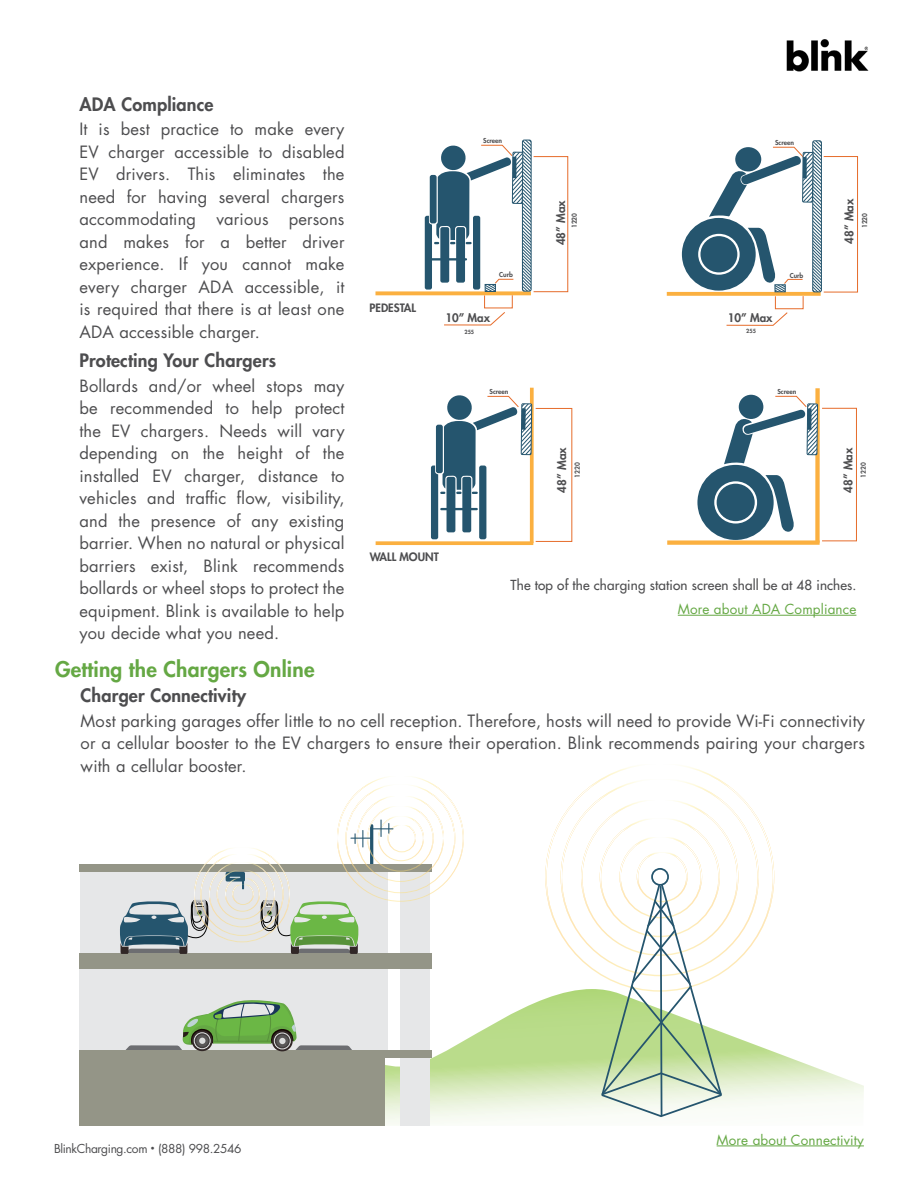
<style>
.page{position:relative;width:918px;height:1188px;background:#fff}
.page>*{position:absolute;margin:0;border:0;box-sizing:border-box;transform-origin:0 0}
.t1{font:800 21px "Futura Std";letter-spacing:.01em;color:#65a844}
.t2{font:800 18px "Futura Std";letter-spacing:.01em;color:#4d4d4f}
.t3{font:16.5px/22.5px "Futura Std";letter-spacing:.01em;color:#4d4d4f;text-align:justify}
.t4{font:500 13.5px "Futura Std";letter-spacing:.01em;color:#4d4d4f}
.t5{font:13.5px "Futura Std";letter-spacing:.01em;color:#65a844}
.t6{font:12px "Futura Std";letter-spacing:-.03em;color:#4d4d4f}
.t7{font:800 11.7px "Futura Std";color:#4d4d4f}
.t8{font:800 11.55px "Futura Std";color:#4d4d4f}
.t9{font:800 11.25px "Futura Std";color:#4d4d4f}
.t10{font:800 6.6px "Futura Std";color:#4d4d4f}
.t11{font:800 5.55px "Futura Std";color:#4d4d4f}
.s1{font-size:7.5px}
</style>
<div class="page">
<img style="left:786px;top:39px;width:82px;height:33px">
<div style="left:667px;top:540px;width:153px;height:5px;background:#fbb040"></div>
<div style="left:815px;top:388px;width:5px;height:155px;background:#fbb040"></div>
<div style="left:822px;top:408px;width:35px;height:133px;border:1px solid #e66c2b"></div>
<div style="left:697px;top:465px;width:77px;height:75px;background:#25556e;border-radius:50%"></div>
<div style="left:714px;top:481px;width:43px;height:43px;border:2px solid #fff;border-radius:50%"></div>
<svg style="left:376px;top:541px;width:157px;height:4px"></svg>
<svg style="left:532px;top:388px;width:2px;height:155px"></svg>
<svg style="left:667px;top:292px;width:42px;height:4px"></svg>
<div style="left:823px;top:156px;width:35px;height:136px;border:1px solid #e66c2b"></div>
<div style="left:682px;top:218px;width:74px;height:73px;background:#25556e;border-radius:50%"></div>
<div style="left:698px;top:234px;width:42px;height:41px;border:2px solid #fff;border-radius:50%"></div>
<svg style="left:724px;top:306px;width:94px;height:239px"></svg>
<div style="left:775px;top:296px;width:28px;height:13px;border:1px solid #e66c2b"></div>
<div style="left:812px;top:141px;width:10px;height:151px;border:1px solid #25556e;border-radius:2px"></div>
<svg style="left:709px;top:140px;width:112px;height:157px"></svg>
<svg style="left:803px;top:157px;width:4px;height:21px"></svg>
<svg style="left:375px;top:291px;width:50px;height:4px"></svg>
<div style="left:533px;top:156px;width:35px;height:136px;border:1px solid #e66c2b"></div>
<svg style="left:425px;top:139px;width:107px;height:406px"></svg>
<hr style="left:513px;top:157px;width:3px;height:21px;background:#25556e">
<hr style="left:678px;top:615px;width:178px;height:1px;background:#65a844">
<svg style="left:385px;top:989px;width:479px;height:136px"></svg>
<hr style="left:370px;top:826px;width:3px;height:39px;background:#25556e">
<div style="left:80px;top:871px;width:308px;height:84px;background:#e6e7e8"></div>
<div style="left:400px;top:872px;width:30px;height:254px;background:#e6e7e8"></div>
<div style="left:80px;top:865px;width:352px;height:7px;background:#949587"></div>
<div style="left:80px;top:968px;width:308px;height:84px;background:#e6e7e8"></div>
<div style="left:226px;top:872px;width:19px;height:10px;background:#25556e;border-radius:2px"></div>
<svg style="left:230px;top:876px;width:14px;height:13px"></svg>
<div style="left:209px;top:861px;width:66px;height:66px;border:1px solid #fff;border-radius:50%"></div>
<div style="left:217px;top:869px;width:50px;height:51px;border:1px solid #fff;border-radius:50%"></div>
<div style="left:232px;top:883px;width:22px;height:22px;border:1px solid #fff;border-radius:50%"></div>
<div style="left:225px;top:877px;width:35px;height:35px;border:1px solid #fff;border-radius:50%"></div>
<div style="left:367px;top:805px;width:67px;height:67px;border:1px solid #fff;border-radius:50%"></div>
<div style="left:388px;top:824px;width:28px;height:28px;border:1px solid #fff;border-radius:50%"></div>
<div style="left:378px;top:815px;width:46px;height:46px;border:1px solid #fff;border-radius:50%"></div>
<svg style="left:351px;top:820px;width:42px;height:27px"></svg>
<div style="left:80px;top:1051px;width:352px;height:7px;background:#949587"></div>
<div style="left:80px;top:1058px;width:305px;height:68px;background:#949587"></div>
<div style="left:80px;top:959px;width:352px;height:10px;background:#949587"></div>
<div style="left:80px;top:954px;width:352px;height:7px;background:#949587"></div>
<svg style="left:259px;top:898px;width:100px;height:56px"></svg>
<svg style="left:120px;top:887px;width:88px;height:67px"></svg>
<div style="left:651px;top:868px;width:18px;height:18px;border:2px solid #25556e;border-radius:50%"></div>
<svg style="left:600px;top:874px;width:123px;height:244px"></svg>
<svg style="left:125px;top:1000px;width:228px;height:51px"></svg>
<hr style="left:717px;top:1146px;width:147px;height:1px;background:#65a844">
<p class="t2" style="left:80px;top:92px;width:136px">ADA Compliance</p>
<p class="t3" style="left:80px;top:118px;width:267px">It is best practice to make every EV charger accessible to disabled EV drivers. This eliminates the need for having several chargers accommodating various persons and makes for a better driver experience. If you cannot make every charger ADA accessible, it is required that there is at least one ADA accessible charger.</p>
<p class="t2" style="left:80px;top:349px;width:198px">Protecting Your Chargers</p>
<p class="t3" style="left:80px;top:375px;width:267px">Bollards and/or wheel stops may be recommended to help protect the EV chargers. Needs will vary depending on the height of the installed EV charger, distance to vehicles and traffic flow, visibility, and the presence of any existing barrier. When no natural or physical barriers exist, Blink recommends bollards or wheel stops to protect the equipment. Blink is available to help you decide what you need.</p>
<p class="t10" style="left:777px;top:388px;width:20px">Screen</p>
<p class="t10" style="left:483px;top:137px;width:20px">Screen</p>
<p class="t10" style="left:775px;top:139px;width:20px">Screen</p>
<p class="t8" style="left:842px;top:244px;width:47px;rotate:-90deg">48” Max</p>
<p class="t8" style="left:554px;top:245px;width:47px;rotate:-90deg">48” Max</p>
<p class="t10" style="left:861px;top:228px;width:17px;rotate:-90deg">1220</p>
<p class="t10" style="left:570px;top:228px;width:17px;rotate:-90deg">1220</p>
<p class="t10" style="left:499px;top:271px;width:15px">Curb</p>
<p class="t10" style="left:790px;top:271px;width:15px">Curb</p>
<p class="t9" style="left:370px;top:301px;width:48px">PEDESTAL</p>
<p class="t8" style="left:445px;top:310px;width:46px">10” Max</p>
<p class="t8" style="left:728px;top:311px;width:46px">10” Max</p>
<p class="t11" style="left:746px;top:327px;width:11px">255</p>
<p class="t11" style="left:465px;top:328px;width:11px">255</p>
<p class="t10" style="left:490px;top:388px;width:20px">Screen</p>
<p class="t7" style="left:555px;top:493px;width:47px;rotate:-90deg">48” Max</p>
<p class="t8" style="left:841px;top:493px;width:47px;rotate:-90deg">48” Max</p>
<p class="t10" style="left:573px;top:478px;width:17px;rotate:-90deg">1220</p>
<p class="t10" style="left:859px;top:478px;width:17px;rotate:-90deg">1220</p>
<p class="t9" style="left:370px;top:550px;width:71px">WALL MOUNT</p>
<p class="t4" style="left:511px;top:577px;width:347px">The top of the charging station screen shall be at 48 inches.</p>
<p class="t5" style="left:678px;top:600px;width:180px">More about ADA Compliance</p>
<p class="t1" style="left:55px;top:656px;width:261px">Getting the Chargers Online</p>
<p class="t2" style="left:81px;top:684px;width:167px">Charger Connectivity</p>
<p class="t3" style="left:81px;top:709px;width:786px">Most parking garages offer little to no cell reception. Therefore, hosts will need to provide Wi-Fi connectivity or a cellular booster to the EV chargers to ensure their operation. Blink recommends pairing your chargers with a cellular booster.</p>
<p class="t6" style="left:54px;top:1141px;width:189px">BlinkCharging.com <span class="s1">•</span> (888) 998.2546</p>
<p class="t5" style="left:717px;top:1131px;width:149px">More about Connectivity</p>
</div>
